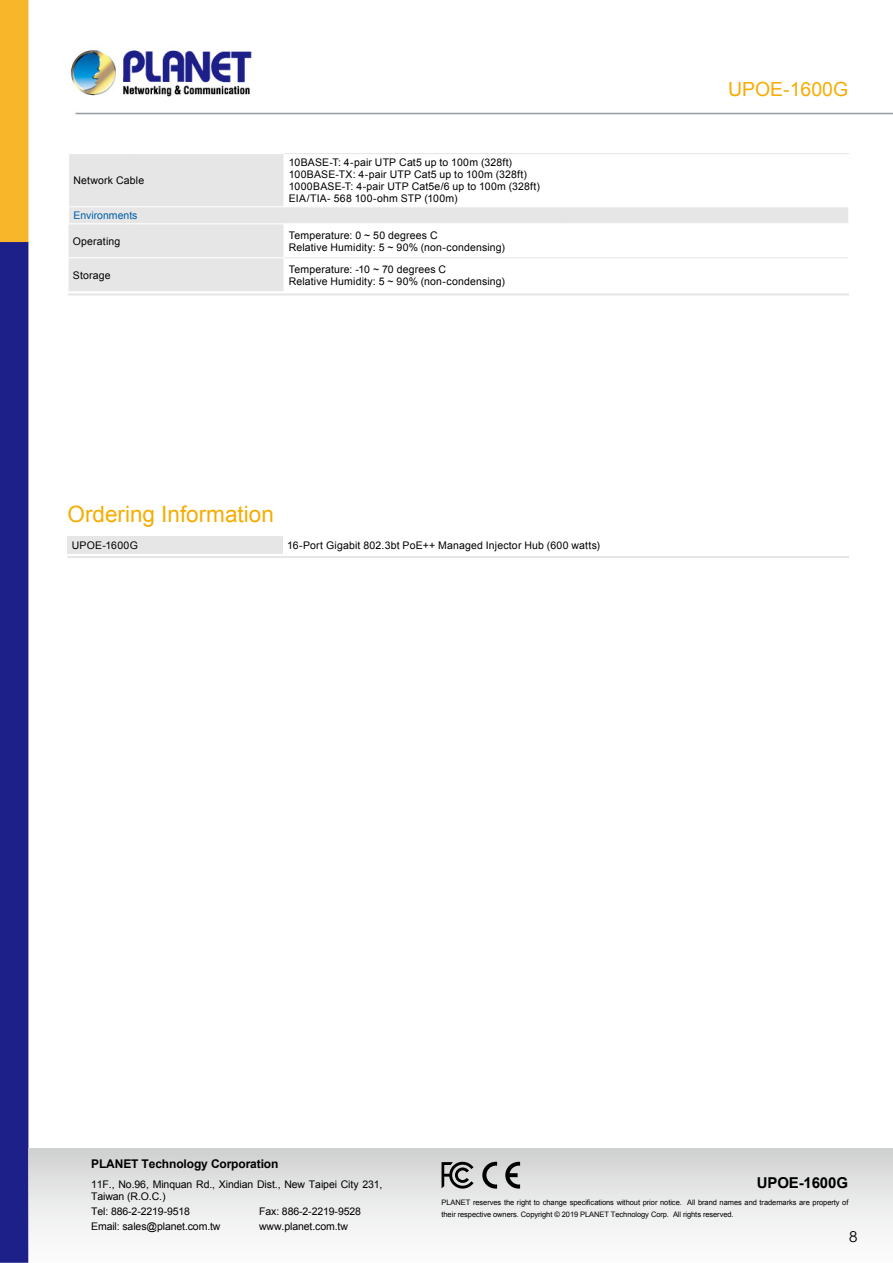
<style>
.page{position:relative;width:893px;height:1263px;background:#fff}
.page>*{position:absolute;margin:0;border:0;box-sizing:border-box;transform-origin:0 0}
.t1{font:22.5px "Arial";color:#f7ac00}
.t2{font:19.5px "Arial";color:#f7ac00}
.t3{font:700 15px "Arial";letter-spacing:-.01em;color:#000}
.t4{font:15px "Century Gothic";color:#000}
.t5{font:700 12px "Arial";letter-spacing:-.01em;color:#000}
.t6{font:10.5px/12px "Arial";letter-spacing:.015em;color:#000}
.t7{font:10.5px/12px "Arial";letter-spacing:-.01em;color:#000}
.t8{font:10.5px "Arial";color:#005ea6}
.t9{font:7.5px/12px "Arial";letter-spacing:-.01em;color:#000}
</style>
<div class="page">
<img style="left:0;top:0;width:893px;height:1263px">
<div style="left:29px;top:1148px;width:864px;height:115px;background:linear-gradient(to bottom,#d2d2d3,#fff)"></div>
<svg style="left:482px;top:1162px;width:15px;height:26px"></svg>
<svg style="left:505px;top:1162px;width:15px;height:26px"></svg>
<svg style="left:442px;top:1162px;width:32px;height:26px"></svg>
<div style="left:68px;top:536px;width:215px;height:17px;background:#e6e6e6"></div>
<div style="left:283px;top:536px;width:547px;height:17px;background:#fff"></div>
<hr style="left:68px;top:556px;width:781px;height:2px;background:#e6e6e6">
<div style="left:69px;top:154px;width:215px;height:137px;background:#e6e6e6"></div>
<svg style="left:284px;top:154px;width:564px;height:137px"></svg>
<hr style="left:69px;top:257px;width:65px;height:1px;background:#fff">
<hr style="left:134px;top:257px;width:151px;height:1px;background:#fff">
<hr style="left:69px;top:291px;width:65px;height:1px;background:#fff">
<hr style="left:134px;top:291px;width:150px;height:1px;background:#fff">
<hr style="left:283px;top:224px;width:2px;height:33px;background:#fff">
<hr style="left:848px;top:224px;width:1px;height:34px;background:#fff">
<hr style="left:283px;top:258px;width:2px;height:33px;background:#fff">
<hr style="left:848px;top:258px;width:1px;height:33px;background:#fff">
<hr style="left:284px;top:291px;width:282px;height:1px;background:#fff">
<hr style="left:566px;top:291px;width:283px;height:1px;background:#fff">
<hr style="left:285px;top:257px;width:281px;height:1px;background:#e6e6e6">
<hr style="left:566px;top:257px;width:282px;height:1px;background:#e6e6e6">
<hr style="left:68px;top:153px;width:66px;height:1px;background:#fff">
<hr style="left:68px;top:154px;width:1px;height:52px;background:#fff">
<hr style="left:134px;top:153px;width:151px;height:1px;background:#fff">
<hr style="left:283px;top:154px;width:2px;height:52px;background:#fff">
<hr style="left:848px;top:154px;width:1px;height:52px;background:#fff">
<hr style="left:68px;top:206px;width:66px;height:1px;background:#fff">
<svg style="left:68px;top:207px;width:1px;height:16px"></svg>
<hr style="left:134px;top:206px;width:150px;height:1px;background:#fff">
<hr style="left:284px;top:206px;width:282px;height:1px;background:#fff">
<hr style="left:566px;top:206px;width:283px;height:1px;background:#fff">
<svg style="left:848px;top:207px;width:1px;height:16px"></svg>
<hr style="left:68px;top:223px;width:66px;height:1px;background:#fff">
<hr style="left:134px;top:223px;width:150px;height:1px;background:#fff">
<hr style="left:284px;top:223px;width:282px;height:1px;background:#fff">
<hr style="left:566px;top:223px;width:283px;height:1px;background:#fff">
<hr style="left:285px;top:153px;width:281px;height:1px;background:#e6e6e6">
<hr style="left:566px;top:153px;width:283px;height:1px;background:#e6e6e6">
<hr style="left:68px;top:293px;width:781px;height:3px;background:#e6e6e6">
<p class="t6" style="left:73px;top:174px;width:72px">Network Cable</p>
<p class="t6" style="left:289px;top:156px;width:253px">10BASE-T: 4-pair UTP Cat5 up to 100m (328ft)<br>100BASE-TX: 4-pair UTP Cat5 up to 100m (328ft)<br>1000BASE-T: 4-pair UTP Cat5e/6 up to 100m (328ft)<br>EIA/TIA- 568 100-ohm STP (100m)</p>
<p class="t8" style="left:73px;top:208px;width:66px">Environments</p>
<p class="t6" style="left:73px;top:235px;width:49px">Operating</p>
<p class="t6" style="left:289px;top:229px;width:218px">Temperature: 0 ~ 50 degrees C<br>Relative Humidity: 5 ~ 90% (non-condensing)</p>
<p class="t6" style="left:73px;top:269px;width:39px">Storage</p>
<p class="t6" style="left:289px;top:263px;width:218px">Temperature: -10 ~ 70 degrees C<br>Relative Humidity: 5 ~ 90% (non-condensing)</p>
<h1 class="t1" style="left:68px;top:499px;width:208px">Ordering Information</h1>
<p class="t6" style="left:72px;top:539px;width:68px">UPOE-1600G</p>
<p class="t6" style="left:287px;top:539px;width:314px">16-Port Gigabit 802.3bt PoE++ Managed Injector Hub (600 watts)</p>
<h2 class="t2" style="left:728px;top:77px;width:122px">UPOE-1600G</h2>
<p class="t5" style="left:91px;top:1156px;width:189px">PLANET Technology Corporation</p>
<p class="t7" style="left:91px;top:1178px;width:293px">11F., No.96, Minquan Rd., Xindian Dist., New Taipei City 231,<br>Taiwan (R.O.C.)</p>
<p class="t7" style="left:91px;top:1205px;width:100px">Tel: 886-2-2219-9518</p>
<p class="t7" style="left:259px;top:1205px;width:103px">Fax: 886-2-2219-9528</p>
<p class="t7" style="left:91px;top:1220px;width:131px">Email: sales@planet.com.tw</p>
<p class="t7" style="left:259px;top:1220px;width:90px">www.planet.com.tw</p>
<h3 class="t3" style="left:757px;top:1172px;width:93px">UPOE-1600G</h3>
<p class="t9" style="left:442px;top:1196px;width:408px">PLANET reserves the right to change specifications without prior notice. All brand names and trademarks are property of their respective owners. Copyright © 2019 PLANET Technology Corp. All rights reserved.</p>
<h3 class="t4" style="left:849px;top:1225px;width:10px">8</h3>
</div>
